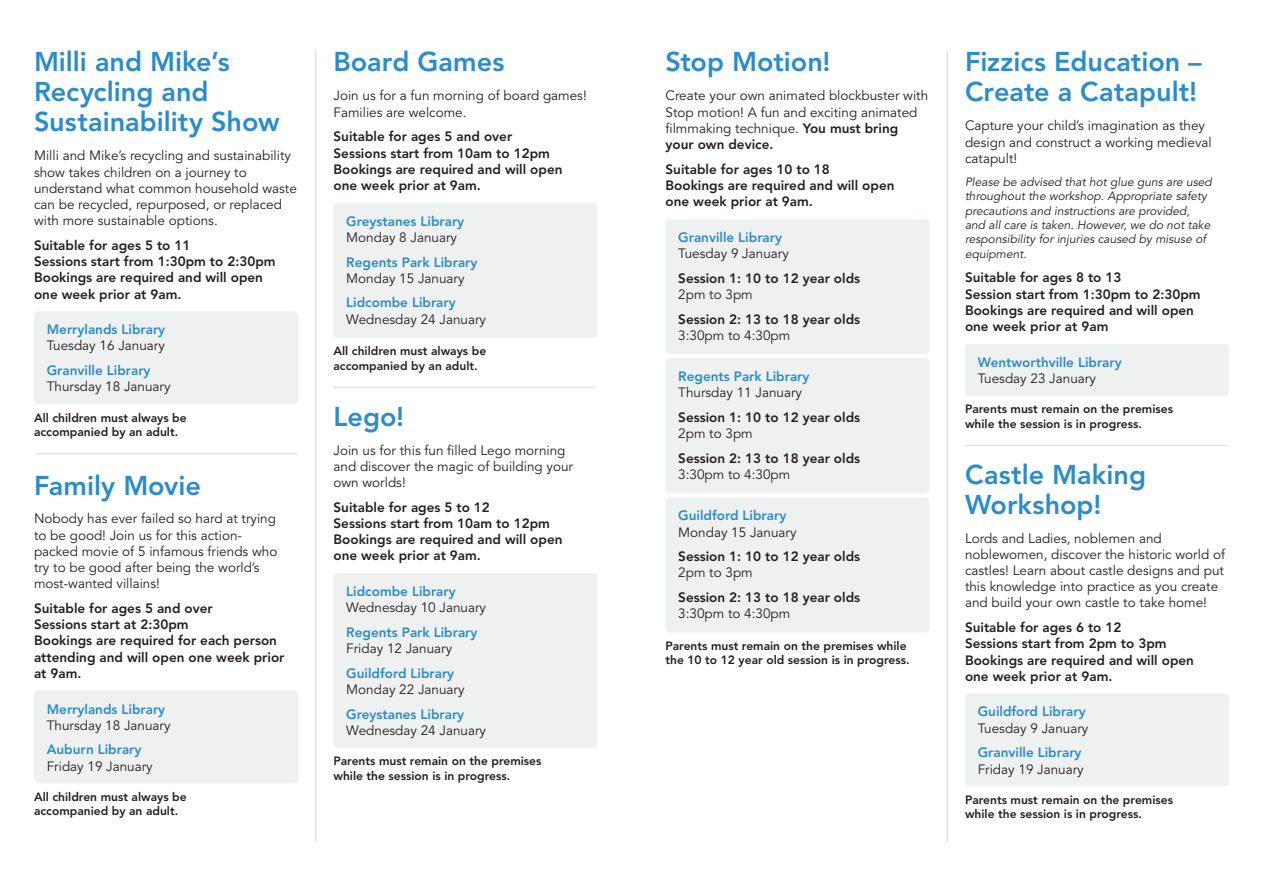
<style>
.page{position:relative;width:1263px;height:893px;background:#fff}
.page>*{position:absolute;margin:0;border:0;box-sizing:border-box;transform-origin:0 0}
.t1{font:800 27px/30px "Avenir LT Std";color:#2a8ccb}
.t2{font:13.5px/16.2px "Avenir LT Std";color:#231f20}
.t3{font:800 13.5px/16.2px "Avenir LT Std";color:#231f20}
.t4{font:800 13.5px "Avenir LT Std";color:#2a8ccb}
.t5{font:800 12px/14.4px "Avenir LT Std";color:#231f20}
.t6{font:italic 12px/14.4px "Avenir LT Std";color:#231f20}
.s1{font-weight:800}
</style>
<div class="page">
<hr style="left:315px;top:51px;width:1px;height:791px;background:#e2e4e2">
<hr style="left:946px;top:51px;width:2px;height:791px;background:#e2e4e2">
<div style="left:665px;top:219px;width:264px;height:135px;background:#eff1f0;border-radius:4px"></div>
<div style="left:665px;top:358px;width:264px;height:135px;background:#eff1f0;border-radius:4px"></div>
<div style="left:665px;top:497px;width:264px;height:135px;background:#eff1f0;border-radius:4px"></div>
<div style="left:333px;top:203px;width:264px;height:135px;background:#eff1f0;border-radius:4px"></div>
<div style="left:965px;top:693px;width:264px;height:93px;background:#eff1f0;border-radius:4px"></div>
<div style="left:34px;top:311px;width:264px;height:93px;background:#eff1f0;border-radius:4px"></div>
<div style="left:965px;top:344px;width:264px;height:52px;background:#eff1f0;border-radius:4px"></div>
<div style="left:333px;top:573px;width:264px;height:175px;background:#eff1f0;border-radius:4px"></div>
<hr style="left:333px;top:387px;width:263px;height:1px;background:#e2e4e2">
<hr style="left:965px;top:445px;width:263px;height:1px;background:#e2e4e2">
<div style="left:34px;top:690px;width:264px;height:93px;background:#eff1f0;border-radius:4px"></div>
<hr style="left:35px;top:453px;width:263px;height:2px;background:#e2e4e2">
<h1 class="t1" style="left:34px;top:47px;width:247px">Milli and Mike’s<br>Recycling and<br>Sustainability Show</h1>
<p class="t2" style="left:34px;top:148px;width:264px">Milli and Mike’s recycling and sustainability show takes children on a journey to understand what common household waste can be recycled, repurposed, or replaced with more sustainable options.</p>
<p class="t3" style="left:34px;top:237px;width:243px">Suitable for ages 5 to 11<br>Sessions start from 1:30pm to 2:30pm<br>Bookings are required and will open one week prior at 9am.</p>
<p class="t4" style="left:47px;top:322px;width:120px">Merrylands Library</p>
<p class="t2" style="left:47px;top:338px;width:120px">Tuesday 16 January</p>
<p class="t4" style="left:47px;top:362px;width:105px">Granville Library</p>
<p class="t2" style="left:47px;top:379px;width:125px">Thursday 18 January</p>
<p class="t5" style="left:34px;top:410px;width:154px">All children must always be accompanied by an adult.</p>
<h1 class="t1" style="left:34px;top:470px;width:168px">Family Movie</h1>
<p class="t2" style="left:34px;top:511px;width:245px">Nobody has ever failed so hard at trying to be good! Join us for this action&shy;packed movie of 5 infamous friends who try to be good after being the world’s most-wanted villains!</p>
<p class="t3" style="left:34px;top:600px;width:252px">Suitable for ages 5 and over<br>Sessions start at 2:30pm<br>Bookings are required for each person attending and will open one week prior at 9am.</p>
<p class="t4" style="left:47px;top:701px;width:120px">Merrylands Library</p>
<p class="t2" style="left:47px;top:717px;width:125px">Thursday 18 January</p>
<p class="t4" style="left:47px;top:742px;width:96px">Auburn Library</p>
<p class="t2" style="left:47px;top:758px;width:108px">Friday 19 January</p>
<p class="t5" style="left:34px;top:790px;width:154px">All children must always be accompanied by an adult.</p>
<h1 class="t1" style="left:333px;top:47px;width:172px">Board Games</h1>
<p class="t2" style="left:333px;top:88px;width:255px">Join us for a fun morning of board games!<br>Families are welcome.</p>
<p class="t3" style="left:333px;top:129px;width:231px">Suitable for ages 5 and over<br>Sessions start from 10am to 12pm<br>Bookings are required and will open one week prior at 9am.</p>
<p class="t4" style="left:346px;top:213px;width:120px">Greystanes Library</p>
<p class="t2" style="left:346px;top:229px;width:112px">Monday 8 January</p>
<p class="t4" style="left:346px;top:254px;width:133px">Regents Park Library</p>
<p class="t2" style="left:346px;top:270px;width:120px">Monday 15 January</p>
<p class="t4" style="left:346px;top:295px;width:111px">Lidcombe Library</p>
<p class="t2" style="left:346px;top:311px;width:141px">Wednesday 24 January</p>
<p class="t5" style="left:333px;top:344px;width:154px">All children must always be accompanied by an adult.</p>
<h1 class="t1" style="left:333px;top:401px;width:72px">Lego!</h1>
<p class="t2" style="left:333px;top:442px;width:241px">Join us for this fun filled Lego morning and discover the magic of building your own worlds!</p>
<p class="t3" style="left:333px;top:499px;width:231px">Suitable for ages 5 to 12<br>Sessions start from 10am to 12pm<br>Bookings are required and will open one week prior at 9am.</p>
<p class="t4" style="left:346px;top:583px;width:111px">Lidcombe Library</p>
<p class="t2" style="left:346px;top:600px;width:141px">Wednesday 10 January</p>
<p class="t4" style="left:346px;top:624px;width:133px">Regents Park Library</p>
<p class="t2" style="left:346px;top:641px;width:108px">Friday 12 January</p>
<p class="t4" style="left:346px;top:665px;width:110px">Guildford Library</p>
<p class="t2" style="left:346px;top:682px;width:120px">Monday 22 January</p>
<p class="t4" style="left:346px;top:706px;width:120px">Greystanes Library</p>
<p class="t2" style="left:346px;top:722px;width:141px">Wednesday 24 January</p>
<p class="t5" style="left:333px;top:754px;width:209px">Parents must remain on the premises while the session is in progress.</p>
<h1 class="t1" style="left:665px;top:47px;width:167px">Stop Motion!</h1>
<p class="t2" style="left:665px;top:88px;width:264px">Create your own animated blockbuster with Stop motion! A fun and exciting animated filmmaking technique. <span class="s1">You must bring your own device.</span></p>
<p class="t3" style="left:665px;top:161px;width:231px">Suitable for ages 10 to 18<br>Bookings are required and will open one week prior at 9am.</p>
<p class="t4" style="left:678px;top:229px;width:105px">Granville Library</p>
<p class="t2" style="left:678px;top:246px;width:112px">Tuesday 9 January</p>
<p class="t3" style="left:678px;top:270px;width:183px">Session 1: 10 to 12 year olds</p>
<p class="t2" style="left:678px;top:287px;width:76px">2pm to 3pm</p>
<p class="t3" style="left:678px;top:311px;width:183px">Session 2: 13 to 18 year olds</p>
<p class="t2" style="left:678px;top:327px;width:114px">3:30pm to 4:30pm</p>
<p class="t4" style="left:678px;top:368px;width:133px">Regents Park Library</p>
<p class="t2" style="left:678px;top:385px;width:125px">Thursday 11 January</p>
<p class="t3" style="left:678px;top:409px;width:183px">Session 1: 10 to 12 year olds</p>
<p class="t2" style="left:678px;top:426px;width:76px">2pm to 3pm</p>
<p class="t3" style="left:678px;top:450px;width:183px">Session 2: 13 to 18 year olds</p>
<p class="t2" style="left:678px;top:467px;width:114px">3:30pm to 4:30pm</p>
<p class="t4" style="left:678px;top:508px;width:110px">Guildford Library</p>
<p class="t2" style="left:678px;top:524px;width:120px">Monday 15 January</p>
<p class="t3" style="left:678px;top:548px;width:183px">Session 1: 10 to 12 year olds</p>
<p class="t2" style="left:678px;top:565px;width:76px">2pm to 3pm</p>
<p class="t3" style="left:678px;top:589px;width:183px">Session 2: 13 to 18 year olds</p>
<p class="t2" style="left:678px;top:606px;width:114px">3:30pm to 4:30pm</p>
<p class="t5" style="left:665px;top:639px;width:246px">Parents must remain on the premises while the 10 to 12 year old session is in progress.</p>
<h1 class="t1" style="left:965px;top:47px;width:238px">Fizzics Education –<br>Create a Catapult!</h1>
<p class="t2" style="left:965px;top:118px;width:248px">Capture your child’s imagination as they design and construct a working medieval catapult!</p>
<p class="t6" style="left:965px;top:175px;width:248px">Please be advised that hot glue guns are used throughout the workshop. Appropriate safety precautions and instructions are provided, and all care is taken. However, we do not take responsibility for injuries caused by misuse of equipment.</p>
<p class="t3" style="left:965px;top:270px;width:237px">Suitable for ages 8 to 13<br>Session start from 1:30pm to 2:30pm<br>Bookings are required and will open one week prior at 9am</p>
<p class="t4" style="left:978px;top:354px;width:146px">Wentworthville Library</p>
<p class="t2" style="left:978px;top:371px;width:120px">Tuesday 23 January</p>
<p class="t5" style="left:965px;top:402px;width:209px">Parents must remain on the premises</p>
<p class="t5" style="left:965px;top:416px;width:178px">while the session is in progress.</p>
<h1 class="t1" style="left:965px;top:459px;width:183px">Castle Making<br>Workshop!</h1>
<p class="t2" style="left:965px;top:530px;width:261px">Lords and Ladies, noblemen and noblewomen, discover the historic world of castles! Learn about castle designs and put this knowledge into practice as you create and build your own castle to take home!</p>
<p class="t3" style="left:965px;top:619px;width:231px">Suitable for ages 6 to 12<br>Sessions start from 2pm to 3pm<br>Bookings are required and will open one week prior at 9am.</p>
<p class="t4" style="left:978px;top:704px;width:110px">Guildford Library</p>
<p class="t2" style="left:978px;top:720px;width:112px">Tuesday 9 January</p>
<p class="t4" style="left:978px;top:745px;width:105px">Granville Library</p>
<p class="t2" style="left:978px;top:761px;width:108px">Friday 19 January</p>
<p class="t5" style="left:965px;top:792px;width:209px">Parents must remain on the premises while the session is in progress.</p>
</div>
